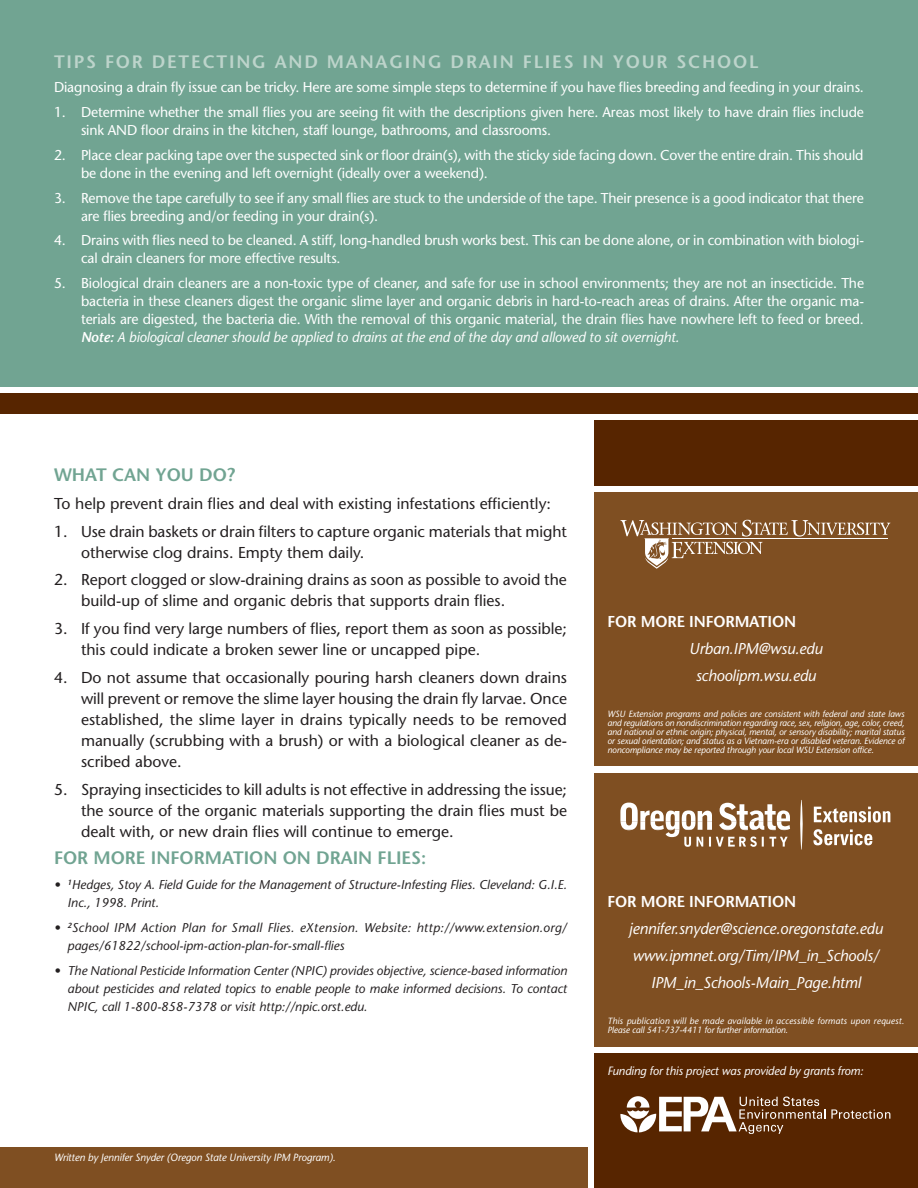
<style>
.page{position:relative;width:918px;height:1188px;background:#fff}
.page>*{position:absolute;margin:0;border:0;box-sizing:border-box;transform-origin:0 0}
.Body{font:600 18px "Stone Sans Std";letter-spacing:.1em;color:#bdd4cb}
.Body-2{font:600 18px "Stone Sans Std";color:#71a492}
.Body-3{font:500 15.75px/21px "Stone Sans Std";color:#231f20}
.Body-4{font:italic 500 15.75px/27px "Stone Sans Std";letter-spacing:-.01em;color:#fff;text-align:center}
.Body-5{font:600 15.75px "Stone Sans Std";letter-spacing:-.01em;color:#fff}
.Body-6{font:500 14.25px/18px "Stone Sans Std";letter-spacing:-.01em;color:#fff}
.t1{font:italic 500 12.75px/18px "Stone Sans Std";color:#231f20}
.t2{font:italic 500 12.75px/18px "Stone Sans Std";letter-spacing:.02em;color:#231f20}
.Body-7{font:italic 500 12px "Stone Sans Std";letter-spacing:-.01em;color:#fff}
.Body-8{font:italic 500 10.5px "Stone Sans Std";letter-spacing:-.01em;color:#fff}
.Body-9{font:italic 500 9px/9px "Stone Sans Std";letter-spacing:-.01em;color:#fff;text-align:justify}
.Body-10{font:italic 500 9px/9px "Stone Sans Std";letter-spacing:.015em;color:#fff}
.s1{font-weight:600;font-style:italic}
.s2{font-style:italic}
</style>
<div class="page">
<div style="left:594px;top:493px;width:324px;height:273px;background:#7f4f22"></div>
<div style="left:594px;top:773px;width:324px;height:273px;background:#7f4f22"></div>
<div style="left:594px;top:1053px;width:324px;height:135px;background:#572500"></div>
<div style="left:0;top:0;width:918px;height:387px;background:#71a492"></div>
<svg style="left:813px;top:829px;width:59px;height:16px"></svg>
<svg style="left:814px;top:807px;width:76px;height:16px"></svg>
<svg style="left:620px;top:803px;width:170px;height:44px"></svg>
<svg style="left:800px;top:800px;width:3px;height:50px"></svg>
<svg style="left:620px;top:520px;width:270px;height:49px"></svg>
<svg style="left:620px;top:1096px;width:270px;height:38px"></svg>
<div style="left:594px;top:421px;width:324px;height:65px;background:#572500"></div>
<div style="left:0;top:394px;width:918px;height:20px;background:#572500"></div>
<div style="left:0;top:1148px;width:587px;height:40px;background:#7f4f22"></div>
<p class="Body" style="left:54px;top:50px;width:706px">TIPS FOR DETECTING AND MANAGING DRAIN FLIES IN YOUR SCHOOL</p>
<p class="Body-6" style="left:54px;top:78px;width:811px">Diagnosing a drain fly issue can be tricky. Here are some simple steps to determine if you have flies breeding and feeding in your drains.</p>
<p class="Body-6" style="left:81px;top:103px;width:784px;text-indent:-27px">1. Determine whether the small flies you are seeing fit with the descriptions given here. Areas most likely to have drain flies include sink AND floor drains in the kitchen, staff lounge, bathrooms, and classrooms.</p>
<p class="Body-6" style="left:81px;top:146px;width:784px;text-indent:-27px">2. Place clear packing tape over the suspected sink or floor drain(s), with the sticky side facing down. Cover the entire drain. This should be done in the evening and left overnight (ideally over a weekend).</p>
<p class="Body-6" style="left:81px;top:189px;width:784px;text-indent:-27px">3. Remove the tape carefully to see if any small flies are stuck to the underside of the tape. Their presence is a good indicator that there are flies breeding and/or feeding in your drain(s).</p>
<p class="Body-6" style="left:81px;top:231px;width:785px;text-indent:-27px">4. Drains with flies need to be cleaned. A stiff, long-handled brush works best. This can be done alone, or in combination with biologi&shy;cal drain cleaners for more effective results.</p>
<p class="Body-6" style="left:81px;top:274px;width:785px;text-align:justify;text-indent:-27px">5. Biological drain cleaners are a non-toxic type of cleaner, and safe for use in school environments; they are not an insecticide. The bacteria in these cleaners digest the organic slime layer and organic debris in hard-to-reach areas of drains. After the organic ma&shy;terials are digested, the bacteria die. With the removal of this organic material, the drain flies have nowhere left to feed or breed.<br><span class="s1">Note:</span> <span class="s2">A biological cleaner should be applied to drains at the end of the day and allowed to sit overnight.</span></p>
<p class="Body-2" style="left:54px;top:464px;width:183px">WHAT CAN YOU DO?</p>
<p class="Body-3" style="left:54px;top:493px;width:499px">To help prevent drain flies and deal with existing infestations efficiently:</p>
<p class="Body-3" style="left:81px;top:521px;width:488px;text-indent:-27px">1. Use drain baskets or drain filters to capture organic materials that might otherwise clog drains. Empty them daily.</p>
<p class="Body-3" style="left:81px;top:570px;width:487px;text-indent:-27px">2. Report clogged or slow-draining drains as soon as possible to avoid the build-up of slime and organic debris that supports drain flies.</p>
<p class="Body-3" style="left:81px;top:618px;width:488px;text-indent:-27px">3. If you find very large numbers of flies, report them as soon as possible; this could indicate a broken sewer line or uncapped pipe.</p>
<p class="Body-3" style="left:81px;top:667px;width:488px;text-align:justify;text-indent:-27px">4. Do not assume that occasionally pouring harsh cleaners down drains will prevent or remove the slime layer housing the drain fly larvae. Once established, the slime layer in drains typically needs to be removed manually (scrubbing with a brush) or with a biological cleaner as de&shy;scribed above.</p>
<p class="Body-3" style="left:81px;top:779px;width:488px;text-align:justify;text-indent:-27px">5. Spraying insecticides to kill adults is not effective in addressing the issue; the source of the organic materials supporting the drain flies must be dealt with, or new drain flies will continue to emerge.</p>
<p class="Body-2" style="left:54px;top:847px;width:374px">FOR MORE INFORMATION ON DRAIN FLIES:</p>
<p class="t1" style="left:68px;top:876px;width:501px;text-indent:-14px">• <sup>1</sup>Hedges, Stoy A. Field Guide for the Management of Structure-Infesting Flies. Cleveland: G.I.E.<br>Inc., 1998. Print.</p>
<p class="t2" style="left:68px;top:919px;width:501px;text-indent:-14px">• <sup>2</sup>School IPM Action Plan for Small Flies. eXtension. Website: http://www.extension.org/ pages/61822/school-ipm-action-plan-for-small-flies</p>
<p class="t1" style="left:68px;top:961px;width:501px;text-align:justify;text-indent:-14px">• The National Pesticide Information Center (NPIC) provides objective, science-based information about pesticides and related topics to enable people to make informed decisions. To contact NPIC, call 1-800-858-7378 or visit http://npic.orst.edu.</p>
<p class="Body-8" style="left:54px;top:1151px;width:283px">Written by Jennifer Snyder (Oregon State University IPM Program).</p>
<p class="Body-5" style="left:608px;top:612px;width:190px">FOR MORE INFORMATION</p>
<p class="Body-4" style="left:689px;top:635px;width:135px">Urban.IPM@wsu.edu</p>
<p class="Body-4" style="left:696px;top:662px;width:122px">schoolipm.wsu.edu</p>
<p class="Body-9" style="left:608px;top:709px;width:299px">WSU Extension programs and policies are consistent with federal and state laws and regulations on nondiscrimination regarding race, sex, religion, age, color, creed, and national or ethnic origin; physical, mental, or sensory disability; marital status or sexual orientation; and status as a Vietnam-era or disabled veteran. Evidence of noncompliance may be reported through your local WSU Extension office.</p>
<p class="Body-5" style="left:608px;top:892px;width:190px">FOR MORE INFORMATION</p>
<p class="Body-4" style="left:629px;top:915px;width:256px">jennifer.snyder@science.oregonstate.edu</p>
<p class="Body-4" style="left:633px;top:942px;width:248px">www.ipmnet.org/Tim/IPM_in_Schools/<br>IPM_in_Schools-Main_Page.html</p>
<p class="Body-10" style="left:608px;top:1016px;width:298px">This publication will be made available in accessible formats upon request.<br>Please call 541-737-4411 for further information.</p>
<p class="Body-7" style="left:608px;top:1064px;width:257px">Funding for this project was provided by grants from:</p>
</div>
